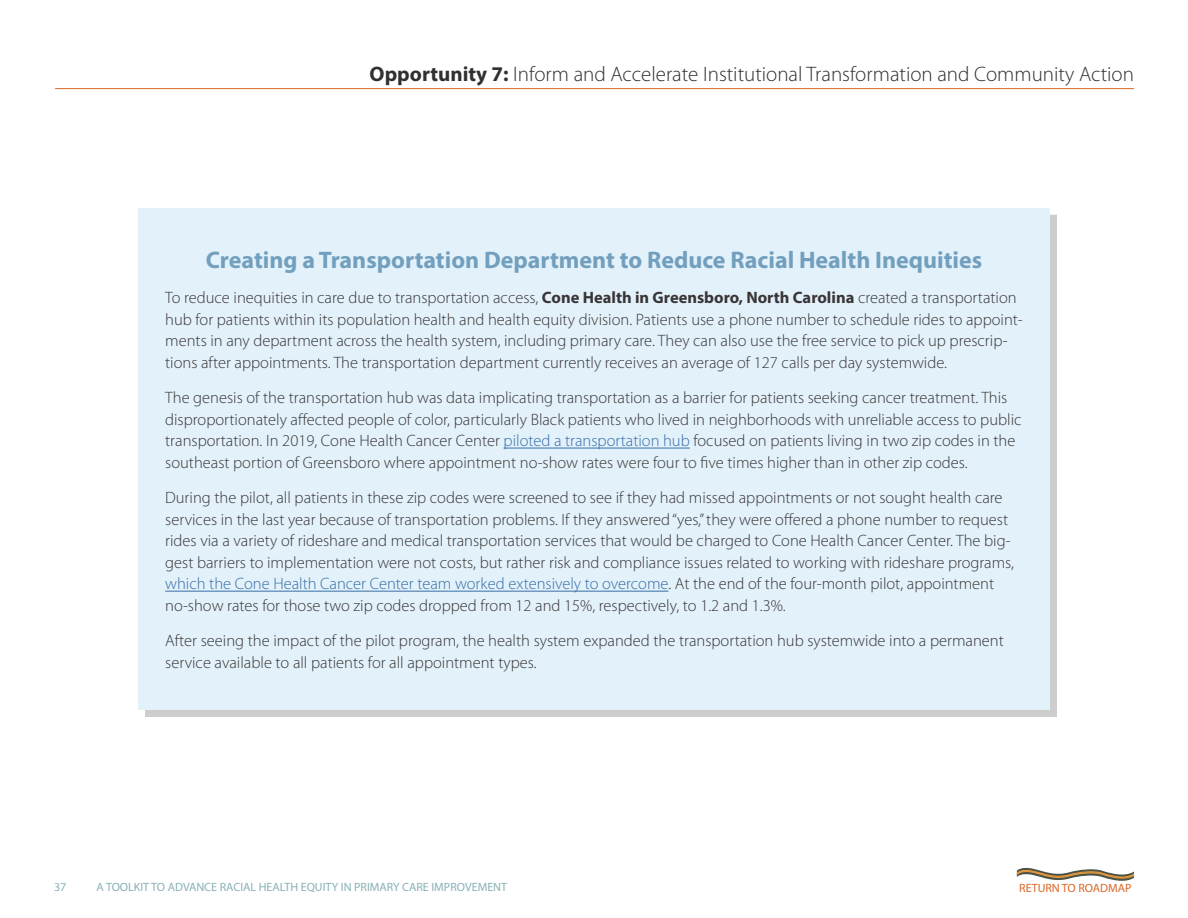
<style>
.page{position:relative;width:1188px;height:918px;background:#fff}
.page>*{position:absolute;margin:0;border:0;box-sizing:border-box;transform-origin:0 0}
.t1{font:700 24px "Myriad Pro";color:#6295b7}
.t2{font:300 21px "Myriad Pro";color:#303030}
.t3{font:300 16.5px/21.6px "Myriad Pro";color:#231f20}
.t4{font:12px "Myriad Pro";color:#89b1b7}
.t5{font:12px "Myriad Pro";color:#dc6727}
.s1{font-weight:700}
.s2{color:#215e9e}
</style>
<div class="page">
<hr style="left:55px;top:88px;width:1079px;height:1px;background:#dc6727">
<div style="left:145px;top:215px;width:912px;height:502px;background:#cecdce"></div>
<div style="left:138px;top:208px;width:912px;height:502px;background:#e0f0fa"></div>
<hr style="left:504px;top:448px;width:186px;height:1px;background:#215e9e">
<hr style="left:165px;top:591px;width:503px;height:1px;background:#215e9e">
<svg style="left:1017px;top:867px;width:117px;height:14px"></svg>
<p class="t2" style="left:370px;top:62px;width:766px"><span class="s1">Opportunity 7:</span> Inform and Accelerate Institutional Transformation and Community Action</p>
<h1 class="t1" style="left:206px;top:244px;width:778px">Creating a Transportation Department to Reduce Racial Health Inequities</h1>
<p class="t3" style="left:165px;top:287px;width:859px">To reduce inequities in care due to transportation access, <span class="s1">Cone Health in Greensboro, North Carolina</span> created a transportation hub for patients within its population health and health equity division. Patients use a phone number to schedule rides to appoint&shy;ments in any department across the health system, including primary care. They can also use the free service to pick up prescrip&shy;tions after appointments. The transportation department currently receives an average of 127 calls per day systemwide.</p>
<p class="t3" style="left:165px;top:387px;width:858px">The genesis of the transportation hub was data implicating transportation as a barrier for patients seeking cancer treatment. This disproportionately affected people of color, particularly Black patients who lived in neighborhoods with unreliable access to public transportation. In 2019, Cone Health Cancer Center <span class="s2">piloted a transportation hub</span> focused on patients living in two zip codes in the southeast portion of Greensboro where appointment no-show rates were four to five times higher than in other zip codes.</p>
<p class="t3" style="left:165px;top:487px;width:850px">During the pilot, all patients in these zip codes were screened to see if they had missed appointments or not sought health care services in the last year because of transportation problems. If they answered “yes,” they were offered a phone number to request rides via a variety of rideshare and medical transportation services that would be charged to Cone Health Cancer Center. The big&shy;gest barriers to implementation were not costs, but rather risk and compliance issues related to working with rideshare programs, <span class="s2">which the Cone Health Cancer Center team worked extensively to overcome</span>. At the end of the four-month pilot, appointment no-show rates for those two zip codes dropped from 12 and 15%, respectively, to 1.2 and 1.3%.</p>
<p class="t3" style="left:165px;top:630px;width:840px">After seeing the impact of the pilot program, the health system expanded the transportation hub systemwide into a permanent service available to all patients for all appointment types.</p>
<p class="t4" style="left:54px;top:880px;width:14px">37</p>
<p class="t4" style="left:97px;top:880px;width:412px">A TOOLKIT TO ADVANCE RACIAL HEALTH EQUITY IN PRIMARY CARE IMPROVEMENT</p>
<p class="t5" style="left:1019px;top:880px;width:114px">RETURN TO ROADMAP</p>
</div>
